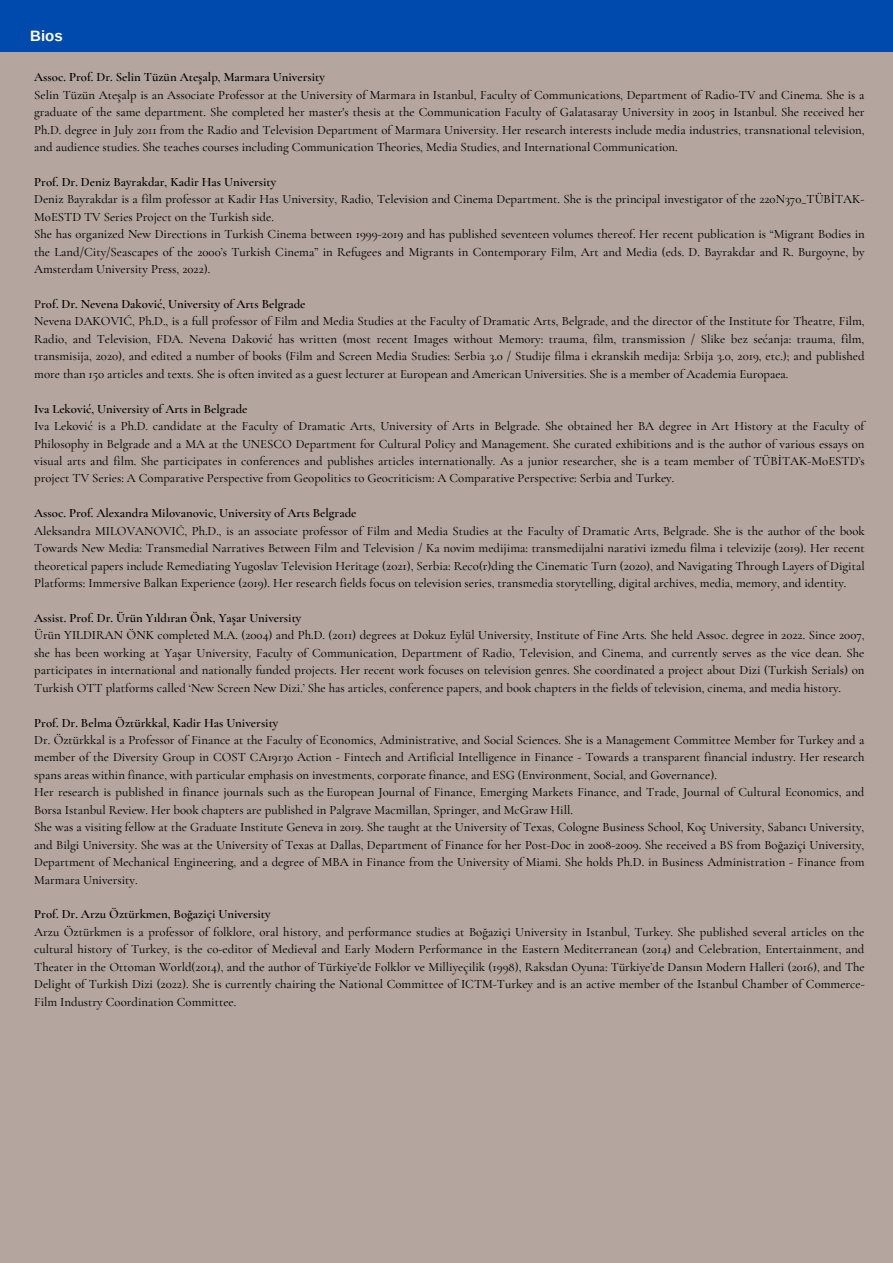
<style>
.page{position:relative;width:893px;height:1263px;background:#b4a59e}
.page>*{position:absolute;margin:0;border:0;box-sizing:border-box;transform-origin:0 0}
.t1{font:700 15px "Arimo";color:#fff}
.t2{font:500 12.75px/17.4px "Cormorant Garamond";color:#000;text-align:justify}
.t3{font:600 12.75px "Cormorant Garamond";color:#000}
.s1{font-weight:500}
</style>
<div class="page">
<div style="left:0;top:0;width:893px;height:52px;background:#004aad"></div>
<p class="t1" style="left:30px;top:27px;width:34px">Bios</p>
<p class="t3" style="left:34px;top:69px;width:292px">Assoc. Prof. Dr. Selin Tüzün Ateşalp, Marmara University</p>
<p class="t2" style="left:34px;top:86px;width:832px">Selin Tüzün Ateşalp is an Associate Professor at the University of Marmara in Istanbul, Faculty of Communications, Department of Radio-TV and Cinema. She is a graduate of the same department. She completed her master's thesis at the Communication Faculty of Galatasaray University in 2005 in Istanbul. She received her Ph.D. degree in July 2011 from the Radio and Television Department of Marmara University. Her research interests include media industries, transnational television, and audience studies. She teaches courses including Communication Theories, Media Studies, and International Communication.</p>
<p class="t3" style="left:34px;top:174px;width:243px">Prof. Dr. Deniz Bayrakdar, Kadir Has University</p>
<p class="t2" style="left:34px;top:191px;width:832px">Deniz Bayrakdar is a film professor at Kadir Has University, Radio, Television and Cinema Department. She is the principal investigator of the 220N370_TÜBİTAK-<br>MoESTD TV Series Project on the Turkish side.</p>
<p class="t2" style="left:34px;top:225px;width:832px">She has organized New Directions in Turkish Cinema between 1999-2019 and has published seventeen volumes thereof. Her recent publication is “Migrant Bodies in the Land/City/Seascapes of the 2000’s Turkish Cinema” in Refugees and Migrants in Contemporary Film, Art and Media (eds. D. Bayrakdar and R. Burgoyne, by Amsterdam University Press, 2022).</p>
<p class="t3" style="left:34px;top:296px;width:273px"><span class="s1">P</span>rof. Dr. Nevena Daković, University of Arts Belgrade</p>
<p class="t2" style="left:34px;top:313px;width:832px">Nevena DAKOVIĆ , Ph.D., is a full professor of Film and Media Studies at the Faculty of Dramatic Arts, Belgrade, and the director of the Institute for Theatre, Film, Radio, and Television, FDA. Nevena Daković has written (most recent Images without Memory: trauma, film, transmission / Slike bez sećanja: trauma, film, transmisija, 2020), and edited a number of books (Film and Screen Media Studies: Serbia 3.0 / Studije filma i ekranskih medija: Srbija 3.0, 2019, etc.); and published more than 150 articles and texts. She is often invited as a guest lecturer at European and American Universities. She is a member of Academia Europaea.</p>
<p class="t3" style="left:34px;top:401px;width:215px">Iva Leković, University of Arts in Belgrade</p>
<p class="t2" style="left:34px;top:417px;width:832px">Iva Leković is a Ph.D. candidate at the Faculty of Dramatic Arts, University of Arts in Belgrade. She obtained her BA degree in Art History at the Faculty of Philosophy in Belgrade and a MA at the UNESCO Department for Cultural Policy and Management. She curated exhibitions and is the author of various essays on visual arts and film. She participates in conferences and publishes articles internationally. As a junior researcher, she is a team member of TÜBİTAK-MoESTD’s project TV Series: A Comparative Perspective from Geopolitics to Geocriticism: A Comparative Perspective: Serbia and Turkey.</p>
<p class="t3" style="left:34px;top:505px;width:324px">Assoc. Prof. Alexandra Milovanovic, University of Arts Belgrade</p>
<p class="t2" style="left:34px;top:522px;width:832px">Aleksandra MILOVANOVIĆ, Ph.D., is an associate professor of Film and Media Studies at the Faculty of Dramatic Arts, Belgrade. She is the author of the book Towards New Media: Transmedial Narratives Between Film and Television / Ka novim medijima: transmedijalni narativi između filma i televizije (2019). Her recent theoretical papers include Remediating Yugoslav Television Heritage (2021), Serbia: Reco(r)ding the Cinematic Turn (2020), and Navigating Through Layers of Digital Platforms: Immersive Balkan Experience (2019). Her research fields focus on television series, transmedia storytelling, digital archives, media, memory, and identity.</p>
<p class="t3" style="left:34px;top:610px;width:269px">Assist. Prof. Dr. Ürün Yıldıran Önk, Yaşar University</p>
<p class="t2" style="left:34px;top:626px;width:832px">Ürün YILDIRAN ÖNK completed M.A. (2004) and Ph.D. (2011) degrees at Dokuz Eylül University, Institute of Fine Arts. She held Assoc. degree in 2022. Since 2007, she has been working at Yaşar University, Faculty of Communication, Department of Radio, Television, and Cinema, and currently serves as the vice dean. She participates in international and nationally funded projects. Her recent work focuses on television genres. She coordinated a project about Dizi (Turkish Serials) on Turkish OTT platforms called ‘New Screen New Dizi.’ She has articles, conference papers, and book chapters in the fields of television, cinema, and media history.</p>
<p class="t3" style="left:34px;top:715px;width:246px">Prof. Dr. Belma Öztürkkal, Kadir Has University</p>
<p class="t2" style="left:34px;top:731px;width:832px">Dr. Öztürkkal is a Professor of Finance at the Faculty of Economics, Administrative, and Social Sciences. She is a Management Committee Member for Turkey and a member of the Diversity Group in COST CA19130 Action - Fintech and Artificial Intelligence in Finance - Towards a transparent financial industry. Her research spans areas within finance, with particular emphasis on investments, corporate finance, and ESG (Environment, Social, and Governance).</p>
<p class="t2" style="left:34px;top:783px;width:831px">Her research is published in finance journals such as the European Journal of Finance, Emerging Markets Finance, and Trade, Journal of Cultural Economics, and<br>Borsa Istanbul Review. Her book chapters are published in Palgrave Macmillan, Springer, and McGraw Hill.</p>
<p class="t2" style="left:34px;top:818px;width:831px">She was a visiting fellow at the Graduate Institute Geneva in 2019. She taught at the University of Texas, Cologne Business School, Koç University, Sabancı University, and Bilgi University. She was at the University of Texas at Dallas, Department of Finance for her Post-Doc in 2008-2009. She received a BS from Boğaziçi University, Department of Mechanical Engineering, and a degree of MBA in Finance from the University of Miami. She holds Ph.D. in Business Administration - Finance from Marmara University.</p>
<p class="t3" style="left:34px;top:906px;width:238px">Prof. Dr. Arzu Öztürkmen, Boğaziçi University</p>
<p class="t2" style="left:34px;top:923px;width:832px">Arzu Öztürkmen is a professor of folklore, oral history, and performance studies at Boğaziçi University in Istanbul, Turkey. She published several articles on the cultural history of Turkey, is the co-editor of Medieval and Early Modern Performance in the Eastern Mediterranean (2014) and Celebration, Entertainment, and Theater in the Ottoman World(2014), and the author of Türkiye’de Folklor ve Milliyeçilik (1998), Raksdan Oyuna: Türkiye’de Dansın Modern Halleri (2016), and The Delight of Turkish Dizi (2022). She is currently chairing the National Committee of ICTM-Turkey and is an active member of the Istanbul Chamber of Commerce-Film Industry Coordination Committee.</p>
</div>
